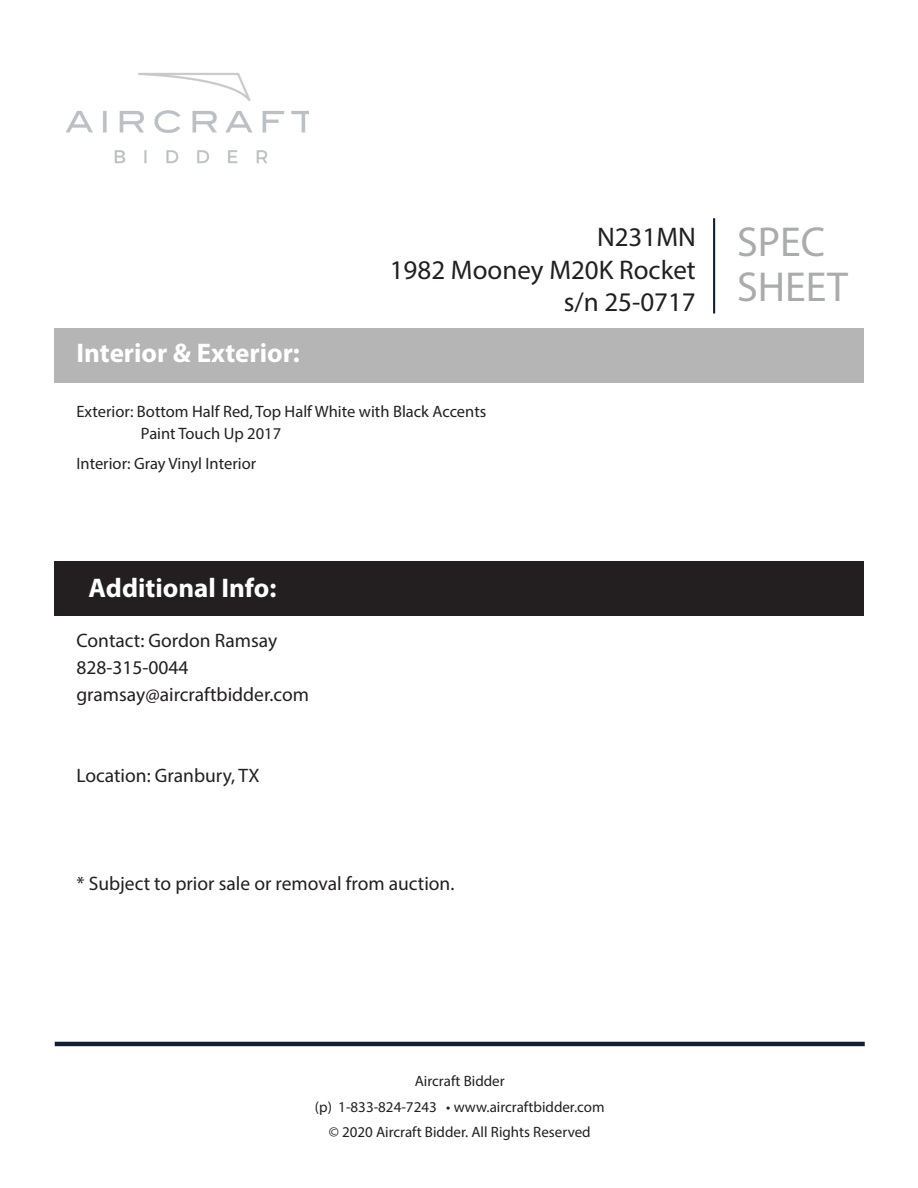
<style>
.page{position:relative;width:918px;height:1188px;background:#fff}
.page>*{position:absolute;margin:0;border:0;box-sizing:border-box;transform-origin:0 0}
.t1{font:42px/45.2px "Myriad Pro";color:#aaabab}
.t2{font:27px/32.4px "Myriad Pro";color:#231f20;text-align:right}
.t3{font:700 27px "Myriad Pro";color:#fff}
.t4{font:19.5px/27px "Myriad Pro";color:#231f20}
.t5{font:16.5px "Myriad Pro";color:#231f20}
.t6{font:15px/25.5px "Myriad Pro";color:#231f20;text-align:center}
</style>
<div class="page">
<div style="left:55px;top:562px;width:809px;height:54px;background:#231f20"></div>
<div style="left:54px;top:329px;width:810px;height:54px;background:#b5b5b6"></div>
<img style="left:66px;top:73px;width:243px;height:91px">
<hr style="left:55px;top:1042px;width:810px;height:4px;background:#101f37">
<hr style="left:713px;top:218px;width:2px;height:96px;background:#101f37">
<p class="t3" style="left:76px;top:335px;width:225px">Interior &amp; Exterior:</p>
<h2 class="t2" style="left:390px;top:221px;width:308px">N231MN<br>1982 Mooney M20K Rocket s/n 25-0717</h2>
<h1 class="t1" style="left:737px;top:219px;width:112px">SPEC<br>SHEET</h1>
<p class="t5" style="left:76px;top:401px;width:411px">Exterior: Bottom Half Red, Top Half White with Black Accents</p>
<p class="t5" style="left:141px;top:423px;width:142px">Paint Touch Up 2017</p>
<p class="t5" style="left:76px;top:453px;width:181px">Interior: Gray Vinyl Interior</p>
<p class="t3" style="left:89px;top:571px;width:189px">Additional Info:</p>
<p class="t4" style="left:76px;top:627px;width:202px">Contact: Gordon Ramsay<br>828-315-0044</p>
<p class="t4" style="left:76px;top:681px;width:234px">gramsay@aircraftbidder.com</p>
<p class="t4" style="left:76px;top:762px;width:185px">Location: Granbury, TX</p>
<p class="t4" style="left:76px;top:870px;width:380px">* Subject to prior sale or removal from auction.</p>
<p class="t6" style="left:315px;top:1068px;width:291px">Aircraft Bidder<br>(p) 1-833-824-7243 • www.aircraftbidder.com © 2020 Aircraft Bidder. All Rights Reserved</p>
</div>
